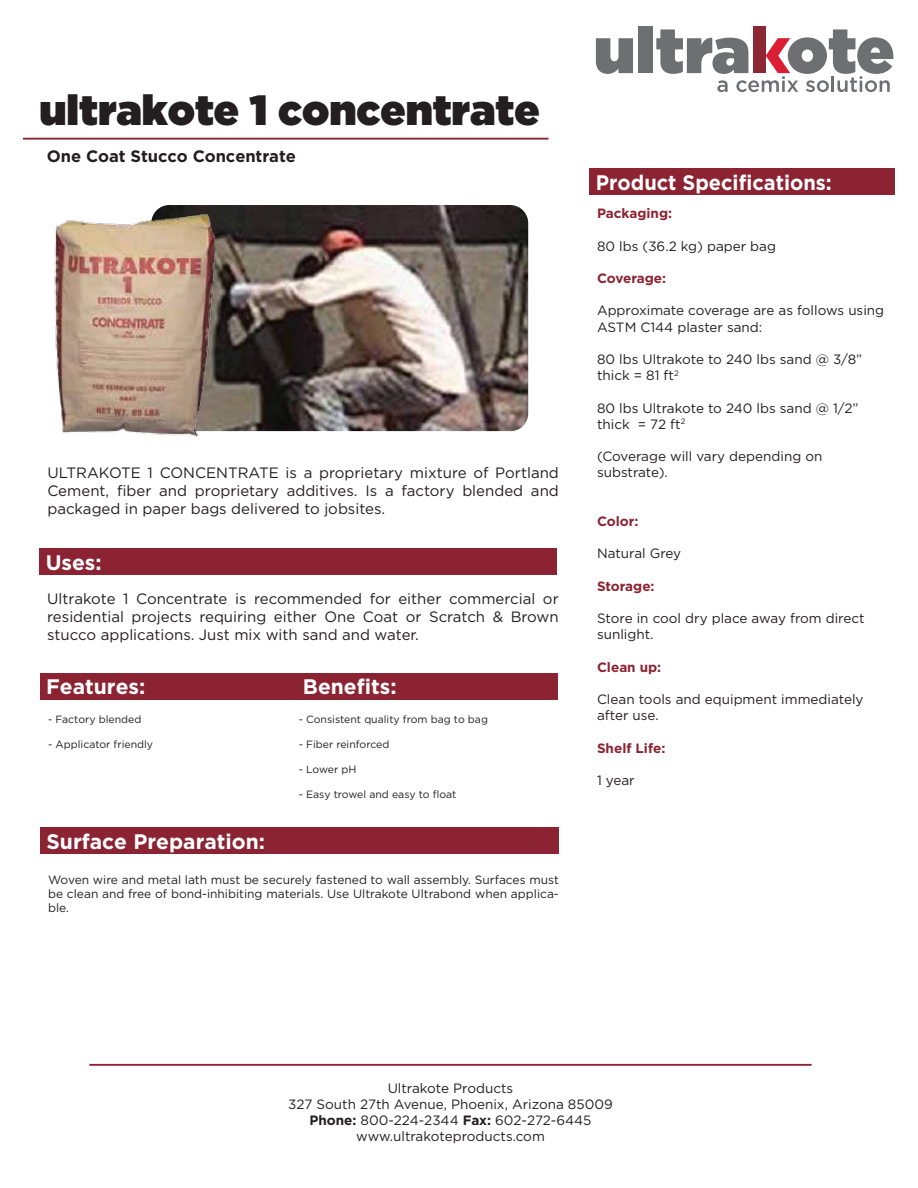
<style>
.page{position:relative;width:918px;height:1188px;background:#fff}
.page>*{position:absolute;margin:0;border:0;box-sizing:border-box;transform-origin:0 0}
.t1{font:900 63.9px "Gotham";letter-spacing:.005em;color:#6d6f71}
.t2{font:900 42.15px "Gotham";color:#231f20}
.t3{font:700 21px "Gotham";color:#fff}
.t4{font:700 21px "Gotham";color:#fff;scale:.95 1}
.t5{font:700 16.5px "Gotham";letter-spacing:-.005em;color:#231f20}
.t6{font:15px/18px "Gotham";color:#231f20;text-align:justify}
.t7{font:13.5px/16.2px "Gotham";color:#231f20}
.t8{font:700 13.5px "Gotham";color:#8c2332}
.t9{font:12px/14.4px "Gotham";color:#231f20;text-align:justify}
.t10{font:10.5px "Gotham";color:#231f20}
.s1{font-weight:700}
</style>
<div class="page">
<img style="left:222px;top:205px;width:306px;height:226px">
<div style="left:753px;top:26px;width:13px;height:47px;background:#8d2734"></div>
<svg style="left:717px;top:80px;width:11px;height:12px"></svg>
<svg style="left:736px;top:38px;width:62px;height:54px"></svg>
<svg style="left:806px;top:76px;width:84px;height:16px"></svg>
<hr style="left:23px;top:138px;width:526px;height:2px;background:#8c2332">
<div style="left:39px;top:548px;width:518px;height:27px;background:#8c2332"></div>
<div style="left:40px;top:673px;width:518px;height:27px;background:#8c2332"></div>
<hr style="left:89px;top:1064px;width:723px;height:2px;background:#8c2332">
<div style="left:590px;top:168px;width:305px;height:27px;background:#8c2332"></div>
<div style="left:40px;top:827px;width:519px;height:27px;background:#8c2332"></div>
<img style="left:54px;top:205px;width:168px;height:232px">
<h2 class="t2" style="left:39px;top:80px;width:502px">ultrakote 1 concentrate</h2>
<p class="t5" style="left:47px;top:145px;width:250px">One Coat Stucco Concentrate</p>
<p class="t6" style="left:47px;top:464px;width:513px">ULTRAKOTE 1 CONCENTRATE is a proprietary mixture of Portland Cement, fiber and proprietary additives. Is a factory blended and packaged in paper bags delivered to jobsites.</p>
<h3 class="t3" style="left:46px;top:548px;width:57px">Uses:</h3>
<p class="t6" style="left:47px;top:590px;width:513px">Ultrakote 1 Concentrate is recommended for either commercial or residential projects requiring either One Coat or Scratch &amp; Brown stucco applications. Just mix with sand and water.</p>
<h3 class="t3" style="left:46px;top:673px;width:101px">Features:</h3>
<h3 class="t3" style="left:303px;top:673px;width:95px">Benefits:</h3>
<p class="t10" style="left:48px;top:712px;width:95px">- Factory blended</p>
<p class="t10" style="left:48px;top:737px;width:106px">- Applicator friendly</p>
<p class="t10" style="left:299px;top:712px;width:191px">- Consistent quality from bag to bag</p>
<p class="t10" style="left:299px;top:737px;width:92px">- Fiber reinforced</p>
<p class="t10" style="left:299px;top:763px;width:59px">- Lower pH</p>
<p class="t10" style="left:299px;top:788px;width:159px">- Easy trowel and easy to float</p>
<h3 class="t3" style="left:46px;top:828px;width:220px">Surface Preparation:</h3>
<p class="t9" style="left:48px;top:872px;width:512px">Woven wire and metal lath must be securely fastened to wall assembly. Surfaces must be clean and free of bond-inhibiting materials. Use Ultrakote Ultrabond when applica&shy;ble.</p>
<h1 class="t1" style="left:594px;top:5px;width:302px">ultra ote</h1>
<h3 class="t4" style="left:596px;top:169px;width:250px">Product Specifications:</h3>
<p class="t8" style="left:597px;top:204px;width:77px">Packaging:</p>
<p class="t7" style="left:597px;top:237px;width:181px">80 lbs (36.2 kg) paper bag</p>
<p class="t8" style="left:597px;top:269px;width:71px">Coverage:</p>
<p class="t7" style="left:597px;top:302px;width:289px">Approximate coverage are as follows using<br>ASTM C144 plaster sand:</p>
<p class="t7" style="left:597px;top:351px;width:267px">80 lbs Ultrakote to 240 lbs sand @ 3/8” thick = 81 ft<sup>2</sup></p>
<p class="t7" style="left:597px;top:399px;width:263px">80 lbs Ultrakote to 240 lbs sand @ 1/2” thick = 72 ft<sup>2</sup></p>
<p class="t7" style="left:597px;top:448px;width:227px">(Coverage will vary depending on substrate).</p>
<p class="t8" style="left:597px;top:512px;width:43px">Color:</p>
<p class="t7" style="left:597px;top:545px;width:86px">Natural Grey</p>
<p class="t8" style="left:597px;top:577px;width:59px">Storage:</p>
<p class="t7" style="left:597px;top:610px;width:269px">Store in cool dry place away from direct sunlight.</p>
<p class="t8" style="left:597px;top:658px;width:66px">Clean up:</p>
<p class="t7" style="left:597px;top:691px;width:268px">Clean tools and equipment immediately after use.</p>
<p class="t8" style="left:597px;top:739px;width:70px">Shelf Life:</p>
<p class="t7" style="left:597px;top:772px;width:39px">1 year</p>
<p class="t7" style="left:288px;top:1080px;width:326px;text-align:center">Ultrakote Products<br>327 South 27th Avenue, Phoenix, Arizona 85009<br><span class="s1">Phone:</span> 800-224-2344 <span class="s1">Fax:</span> 602-272-6445 www.ultrakoteproducts.com</p>
</div>
